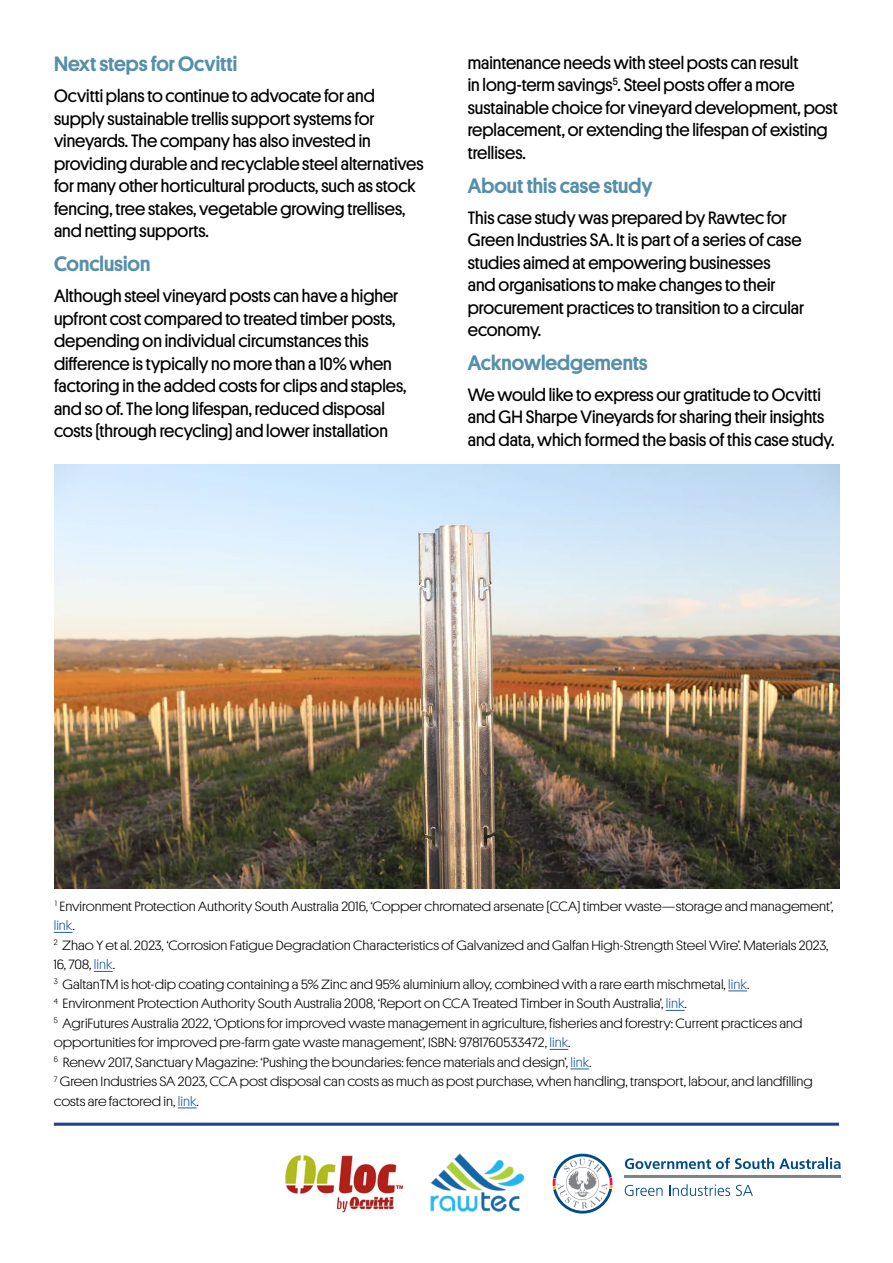
<style>
.page{position:relative;width:893px;height:1263px;background:#fff}
.page>*{position:absolute;margin:0;border:0;box-sizing:border-box;transform-origin:0 0}
.t1{font:500 21px "Platform";color:#568fa9}
.t2{font:18px/22.5px "Platform";color:#000}
.t3{font:300 13.5px/19.5px "Platform";color:#000;scale:1.11 1}
.s1{color:#215e9e}
</style>
<div class="page">
<img style="left:54px;top:465px;width:785px;height:424px">
<hr style="left:54px;top:1123px;width:785px;height:3px;background:#25408f">
<svg style="left:625px;top:1185px;width:38px;height:11px"></svg>
<svg style="left:669px;top:1184px;width:61px;height:12px"></svg>
<svg style="left:736px;top:1185px;width:17px;height:11px"></svg>
<hr style="left:625px;top:1175px;width:216px;height:3px;background:#808285">
<svg style="left:625px;top:1157px;width:216px;height:12px"></svg>
<svg style="left:553px;top:1154px;width:59px;height:59px"></svg>
<img style="left:430px;top:1154px;width:94px;height:58px">
<img style="left:284px;top:1154px;width:119px;height:59px">
<svg style="left:54px;top:932px;width:19px;height:1px"></svg>
<svg style="left:94px;top:971px;width:19px;height:1px"></svg>
<svg style="left:728px;top:990px;width:19px;height:1px"></svg>
<svg style="left:666px;top:1010px;width:19px;height:1px"></svg>
<svg style="left:549px;top:1049px;width:19px;height:1px"></svg>
<svg style="left:570px;top:1068px;width:19px;height:1px"></svg>
<svg style="left:178px;top:1107px;width:19px;height:1px"></svg>
<p class="t1" style="left:54px;top:49px;width:185px">Next steps for Ocvitti</p>
<p class="t2" style="left:54px;top:84px;width:371px">Ocvitti plans to continue to advocate for and supply sustainable trellis support systems for vineyards. The company has also invested in providing durable and recyclable steel alternatives for many other horticultural products, such as stock fencing, tree stakes, vegetable growing trellises, and netting supports.</p>
<p class="t1" style="left:54px;top:249px;width:98px">Conclusion</p>
<p class="t2" style="left:54px;top:283px;width:354px">Although steel vineyard posts can have a higher upfront cost compared to treated timber posts, depending on individual circumstances this difference is typically no more than a 10% when factoring in the added costs for clips and staples, and so of. The long lifespan, reduced disposal costs (through recycling) and lower installation</p>
<p class="t2" style="left:468px;top:50px;width:371px">maintenance needs with steel posts can result<br>in long-term savings<sup>5</sup>. Steel posts offer a more sustainable choice for vineyard development, post replacement, or extending the lifespan of existing trellises.</p>
<p class="t1" style="left:468px;top:170px;width:186px">About this case study</p>
<p class="t2" style="left:468px;top:205px;width:338px">This case study was prepared by Rawtec for Green Industries SA. It is part of a series of case studies aimed at empowering businesses<br>and organisations to make changes to their procurement practices to transition to a circular economy.</p>
<p class="t1" style="left:468px;top:347px;width:181px">Acknowledgements</p>
<p class="t2" style="left:468px;top:382px;width:368px">We would like to express our gratitude to Ocvitti and GH Sharpe Vineyards for sharing their insights and data, which formed the basis of this case study.</p>
<p class="t3" style="left:54px;top:895px;width:704px"><sup>1</sup> Environment Protection Authority South Australia 2016, ‘Copper chromated arsenate (CCA) timber waste—storage and management’, <span class="s1">link</span>.<br><sup>2</sup> Zhao Y et al. 2023, ‘Corrosion Fatigue Degradation Characteristics of Galvanized and Galfan High-Strength Steel Wire’. Materials 2023, 16, 708, <span class="s1">link</span>.<br><sup>3</sup> GaltanTM is hot-dip coating containing a 5% Zinc and 95% aluminium alloy, combined with a rare earth mischmetal, <span class="s1">link</span>.<br><sup>4</sup> Environment Protection Authority South Australia 2008, ‘Report on CCA Treated Timber in South Australia’, <span class="s1">link</span>.<br><sup>5</sup> AgriFutures Australia 2022, ‘Options for improved waste management in agriculture, fisheries and forestry: Current practices and opportunities for improved pre-farm gate waste management’, ISBN: 9781760533472, <span class="s1">link</span>.<br><sup>6</sup> Renew 2017, Sanctuary Magazine: ‘Pushing the boundaries: fence materials and design’, <span class="s1">link</span>.<br><sup>7</sup> Green Industries SA 2023, CCA post disposal can costs as much as post purchase, when handling, transport, labour, and landfilling costs are factored in, <span class="s1">link</span>.</p>
</div>
